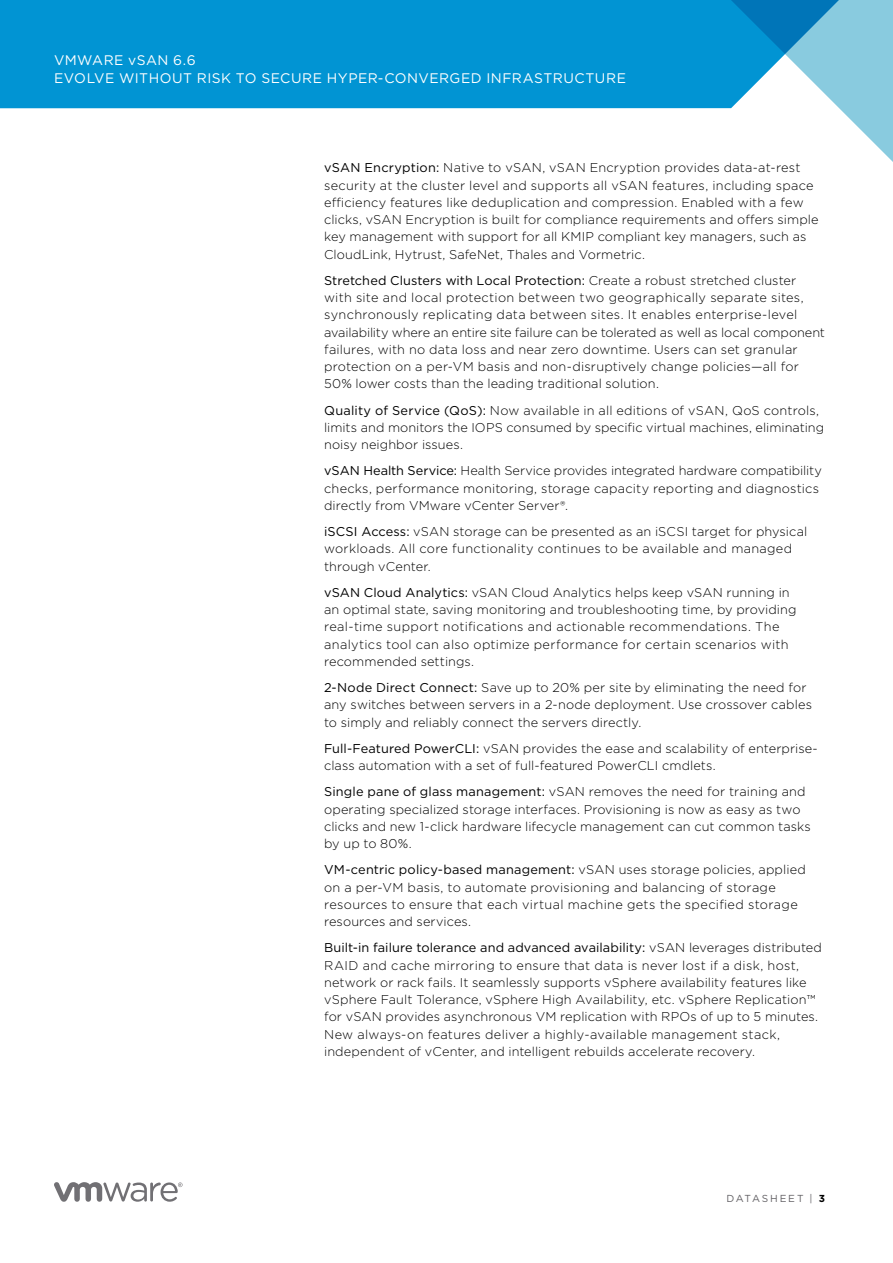
<style>
.page{position:relative;width:893px;height:1263px;background:#fff}
.page>*{position:absolute;margin:0;border:0;box-sizing:border-box;transform-origin:0 0}
.t1{font:13.8px/17.2px "Gotham";letter-spacing:.035em;color:#fff}
.t2{font:300 12.75px/17.2px "Gotham";letter-spacing:.01em;color:#000}
.t3{font:10.2px "Gotham";letter-spacing:.175em;color:#636165}
.s1{font-weight:400}
.s2{font-weight:700;color:#000}
</style>
<div class="page">
<svg style="left:54px;top:1182px;width:129px;height:20px"></svg>
<div style="left:0;top:0;width:718px;height:108px;background:#0194d3"></div>
<svg style="left:718px;top:0;width:175px;height:162px"></svg>
<p class="t1" style="left:54px;top:51px;width:573px">VMWARE vSAN 6.6<br>EVOLVE WITHOUT RISK TO SECURE HYPER-CONVERGED INFRASTRUCTURE</p>
<p class="t2" style="left:324px;top:159px;width:496px"><span class="s1">vSAN Encryption:</span> Native to vSAN, vSAN Encryption provides data-at-rest security at the cluster level and supports all vSAN features, including space efficiency features like deduplication and compression. Enabled with a few clicks, vSAN Encryption is built for compliance requirements and offers simple key management with support for all KMIP compliant key managers, such as CloudLink, Hytrust, SafeNet, Thales and Vormetric.</p>
<p class="t2" style="left:324px;top:271px;width:502px"><span class="s1">Stretched Clusters with Local Protection:</span> Create a robust stretched cluster with site and local protection between two geographically separate sites, synchronously replicating data between sites. It enables enterprise-level availability where an entire site failure can be tolerated as well as local component failures, with no data loss and near zero downtime. Users can set granular protection on a per-VM basis and non-disruptively change policies—all for 50% lower costs than the leading traditional solution.</p>
<p class="t2" style="left:324px;top:401px;width:502px"><span class="s1">Quality of Service (QoS):</span> Now available in all editions of vSAN, QoS controls, limits and monitors the IOPS consumed by specific virtual machines, eliminating noisy neighbor issues.</p>
<p class="t2" style="left:324px;top:462px;width:499px"><span class="s1">vSAN Health Service:</span> Health Service provides integrated hardware compatibility checks, performance monitoring, storage capacity reporting and diagnostics directly from VMware vCenter Server®.</p>
<p class="t2" style="left:324px;top:523px;width:485px"><span class="s1">iSCSI Access:</span> vSAN storage can be presented as an iSCSI target for physical workloads. All core functionality continues to be available and managed through vCenter.</p>
<p class="t2" style="left:324px;top:583px;width:474px"><span class="s1">vSAN Cloud Analytics:</span> vSAN Cloud Analytics helps keep vSAN running in an optimal state, saving monitoring and troubleshooting time, by providing real-time support notifications and actionable recommendations. The analytics tool can also optimize performance for certain scenarios with recommended settings.</p>
<p class="t2" style="left:324px;top:679px;width:490px"><span class="s1">2-Node Direct Connect:</span> Save up to 20% per site by eliminating the need for any switches between servers in a 2-node deployment. Use crossover cables to simply and reliably connect the servers directly.</p>
<p class="t2" style="left:324px;top:739px;width:495px"><span class="s1">Full-Featured PowerCLI:</span> vSAN provides the ease and scalability of enterprise&shy;class automation with a set of full-featured PowerCLI cmdlets.</p>
<p class="t2" style="left:324px;top:783px;width:488px"><span class="s1">Single pane of glass management:</span> vSAN removes the need for training and operating specialized storage interfaces. Provisioning is now as easy as two clicks and new 1-click hardware lifecycle management can cut common tasks by up to 80%.</p>
<p class="t2" style="left:324px;top:861px;width:483px"><span class="s1">VM-centric policy-based management:</span> vSAN uses storage policies, applied on a per-VM basis, to automate provisioning and balancing of storage resources to ensure that each virtual machine gets the specified storage resources and services.</p>
<p class="t2" style="left:324px;top:939px;width:499px"><span class="s1">Built-in failure tolerance and advanced availability:</span> vSAN leverages distributed RAID and cache mirroring to ensure that data is never lost if a disk, host, network or rack fails. It seamlessly supports vSphere availability features like vSphere Fault Tolerance, vSphere High Availability, etc. vSphere Replication™ for vSAN provides asynchronous VM replication with RPOs of up to 5 minutes.<br>New always-on features deliver a highly-available management stack, independent of vCenter, and intelligent rebuilds accelerate recovery.</p>
<p class="t3" style="left:726px;top:1191px;width:100px">DATASHEET | <span class="s2">3</span></p>
</div>
